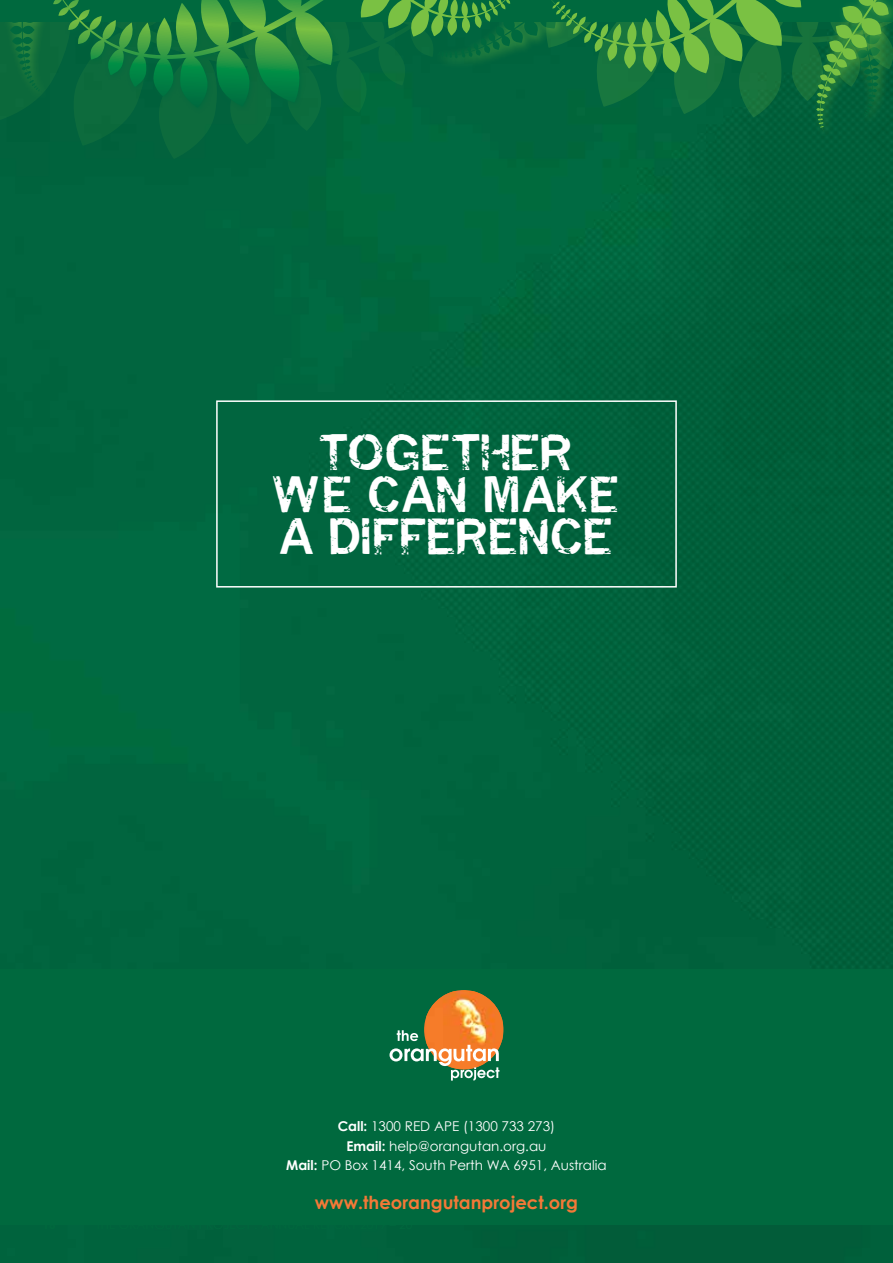
<style>
.page{position:relative;width:893px;height:1263px;background:#fff}
.page>*{position:absolute;margin:0;border:0;box-sizing:border-box;transform-origin:0 0}
.t1{font:45px/42px "Miasm Infection";color:#fff;text-align:center}
.t2{font:700 18px "Century Gothic";color:#f47937}
.t3{font:13.5px/19.5px "Century Gothic";color:#fff;text-align:center}
.s1{font-weight:700}
</style>
<div class="page">
<img style="left:0;top:118px;width:893px;height:1145px">
<div style="left:0;top:969px;width:893px;height:256px;background:#00693e"></div>
<img style="left:426px;top:991px;width:77px;height:57px">
<svg style="left:389px;top:1030px;width:110px;height:50px"></svg>
<div style="left:216px;top:400px;width:461px;height:187px;border:2px solid #fff"></div>
<svg style="left:0;top:21px;width:524px;height:138px;fill:#01653d"></svg>
<div style="left:2px;top:0;width:50px;height:103px;background:#0b693b"></div>
<svg style="left:7px;top:21px;width:33px;height:62px"></svg>
<svg style="left:485px;top:21px;width:326px;height:97px;fill:#01653f"></svg>
<div style="left:0;top:0;width:893px;height:21px;background:#00693e"></div>
<svg style="left:379px;top:0;width:431px;height:73px"></svg>
<div style="left:40px;top:0;width:339px;height:114px;background:#00693e;opacity:.75"></div>
<svg style="left:58px;top:0;width:252px;height:108px"></svg>
<div style="left:811px;top:0;width:82px;height:142px;background:#7ac143;opacity:.5"></div>
<svg style="left:816px;top:0;width:77px;height:133px"></svg>
<h1 class="t1" style="left:273px;top:430px;width:349px">TOGETHER<br>WE CAN MAKE<br>A DIFFERENCE</h1>
<p class="t3" style="left:286px;top:1116px;width:322px"><span class="s1">Call:</span> 1300 RED APE (1300 733 273)<br><span class="s1">Email:</span> help@orangutan.org.au<br><span class="s1">Mail:</span> PO Box 1414, South Perth WA 6951, Australia</p>
<h2 class="t2" style="left:315px;top:1189px;width:265px">www.theorangutanproject.org</h2>
</div>
